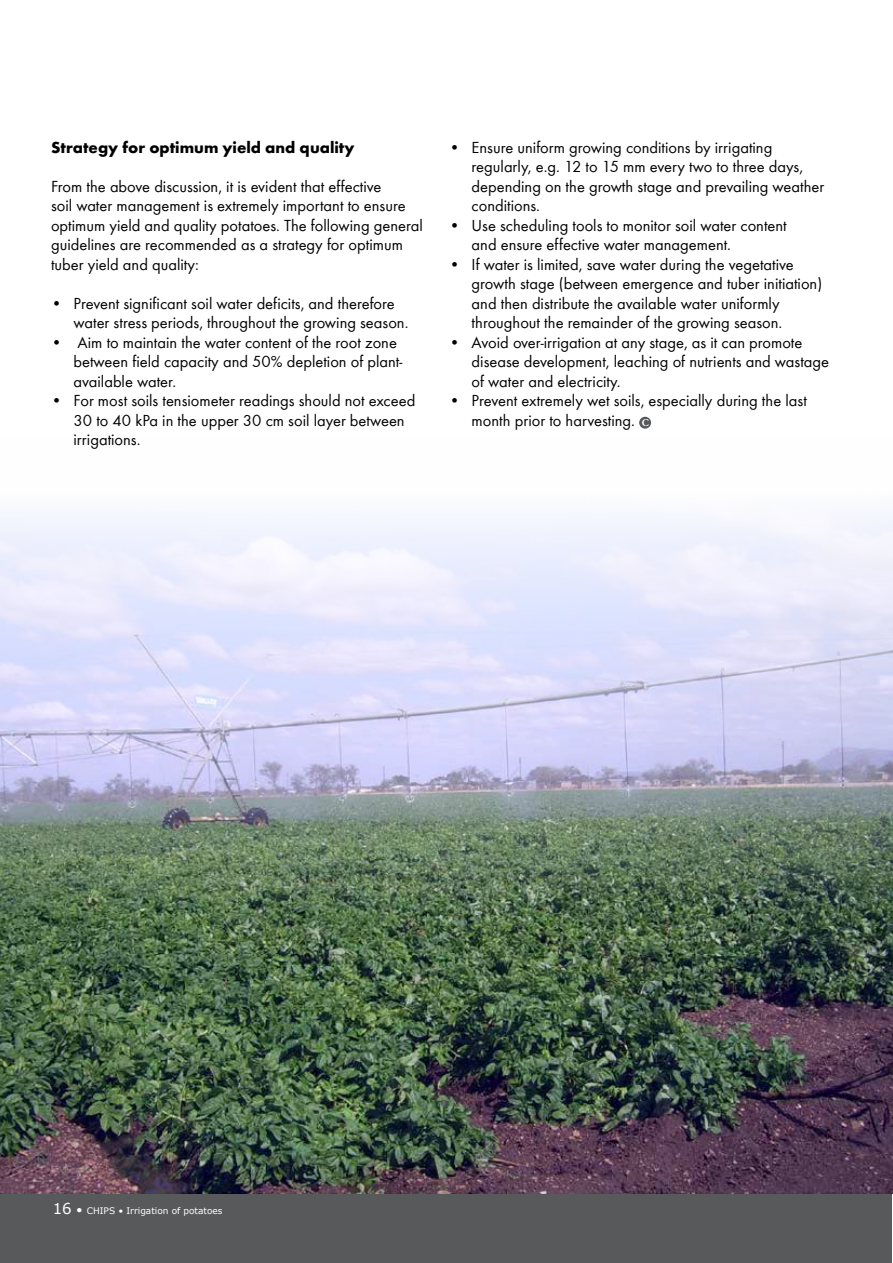
<style>
.page{position:relative;width:893px;height:1263px;background:#fff}
.page>*{position:absolute;margin:0;border:0;box-sizing:border-box;transform-origin:0 0}
.t1{font:16.5px/19.5px "Bright";color:#000}
.t2{font:700 16.5px "Bright";color:#000}
.t3{font:700 10.5px "Minion Pro";color:#fff}
.t4{font:9px "MS Reference Sans Serif";color:#fff}
.s1{font-size:15px}
.s2{font-size:12px}
</style>
<div class="page">
<div style="left:0;top:1193px;width:892px;height:70px;background:#58595b"></div>
<img style="left:0;top:514px;width:892px;height:679px">
<div style="left:639px;top:417px;width:12px;height:12px;background:#58595b;border-radius:50%"></div>
<p class="t2" style="left:51px;top:137px;width:305px">Strategy for optimum yield and quality</p>
<p class="t1" style="left:51px;top:176px;width:373px">From the above discussion, it is evident that effective<br>soil water management is extremely important to ensure optimum yield and quality potatoes. The following general guidelines are recommended as a strategy for optimum tuber yield and quality:</p>
<p class="t1" style="left:74px;top:293px;width:336px;text-indent:-23px">• Prevent significant soil water deficits, and therefore water stress periods, throughout the growing season.</p>
<p class="t1" style="left:74px;top:332px;width:330px;text-indent:-23px">• Aim to maintain the water content of the root zone between field capacity and 50% depletion of plant&shy;available water.</p>
<p class="t1" style="left:74px;top:391px;width:343px;text-indent:-23px">• For most soils tensiometer readings should not exceed<br>30 to 40 kPa in the upper 30 cm soil layer between irrigations.</p>
<p class="t1" style="left:472px;top:138px;width:354px;text-indent:-23px">• Ensure uniform growing conditions by irrigating regularly, e.g. 12 to 15 mm every two to three days, depending on the growth stage and prevailing weather conditions.</p>
<p class="t1" style="left:472px;top:216px;width:317px;text-indent:-23px">• Use scheduling tools to monitor soil water content and ensure effective water management.</p>
<p class="t1" style="left:472px;top:255px;width:352px;text-indent:-23px">• If water is limited, save water during the vegetative growth stage (between emergence and tuber initiation) and then distribute the available water uniformly throughout the remainder of the growing season.</p>
<p class="t1" style="left:472px;top:333px;width:359px;text-indent:-23px">• Avoid over-irrigation at any stage, as it can promote disease development, leaching of nutrients and wastage of water and electricity.</p>
<p class="t1" style="left:472px;top:391px;width:337px;text-indent:-23px">• Prevent extremely wet soils, especially during the last month prior to harvesting.</p>
<p class="t3" style="left:642px;top:415px;width:9px">C</p>
<p class="t4" style="left:53px;top:1205px;width:171px"><span class="s1">16</span> <span class="s2">•</span> CHIPS • Irrigation of potatoes</p>
</div>
